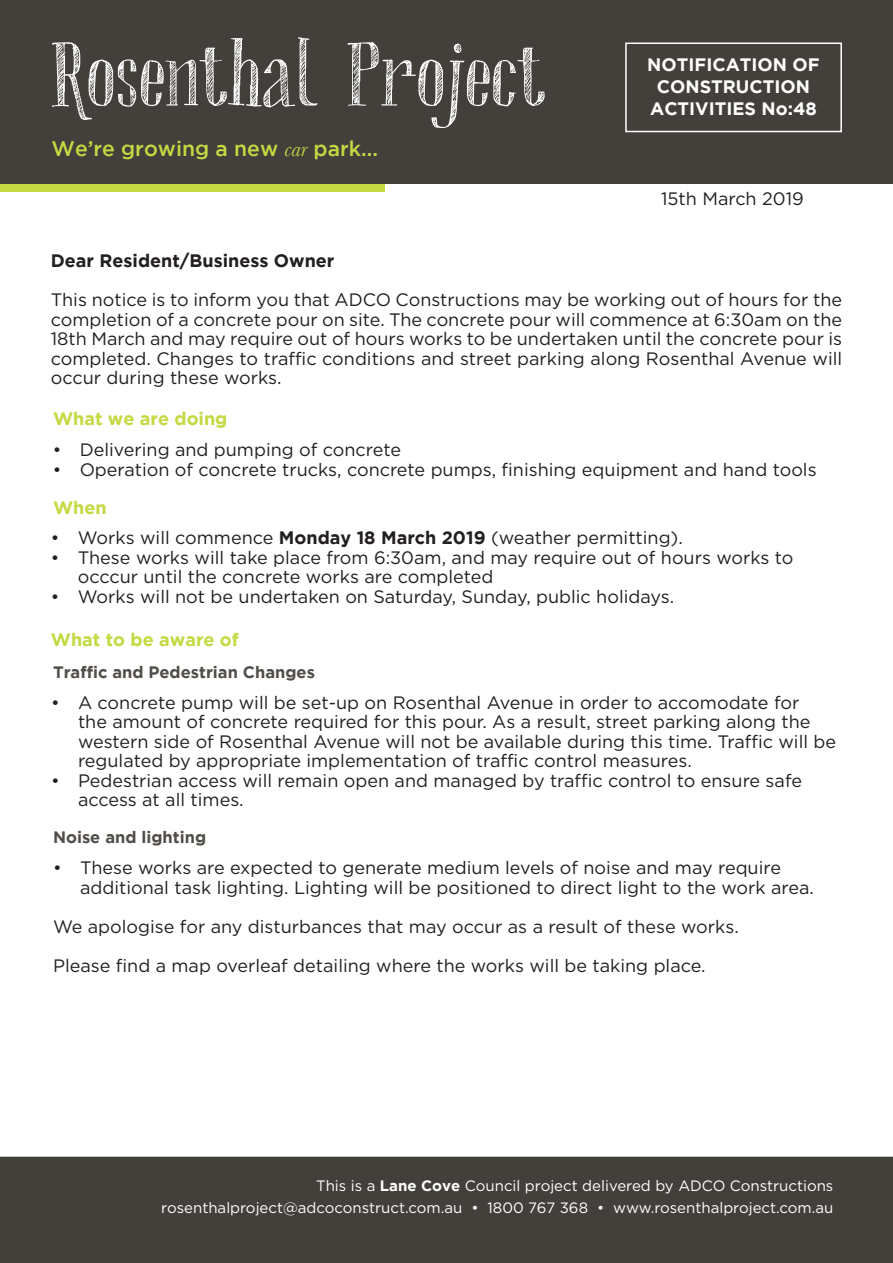
<style>
.page{position:relative;width:893px;height:1263px;background:#fff}
.page>*{position:absolute;margin:0;border:0;box-sizing:border-box;transform-origin:0 0}
.t1{font:90px "Chameleon Sketch Hatch";color:#fff}
.t2{font:500 21px "Gotham";color:#c4d942}
.t3{font:18px/19.5px "Gotham";color:#231f20}
.t4{font:700 18px/21.6px "Gotham";color:#fff;text-align:center}
.t5{font:700 18px "Gotham";color:#c4d942}
.t6{font:700 18px "Gotham";color:#231f20}
.t7{font:700 16.5px "Gotham";color:#514d48}
.t8{font:15px "Gotham";color:#fff}
.s1{font-family:"Baskerville";font-weight:400;font-style:italic;font-size:22.2px}
.s2{font-weight:700}
</style>
<div class="page">
<div style="left:0;top:0;width:384px;height:192px;background:#c4d942"></div>
<div style="left:0;top:0;width:893px;height:183px;background:#433f3b"></div>
<div style="left:625px;top:43px;width:217px;height:89px;border:2px solid #fff"></div>
<div style="left:0;top:1157px;width:893px;height:106px;background:#433f3b"></div>
<p class="t1" style="left:51px;top:21px;width:497px">Rosenthal Project</p>
<p class="t2" style="left:52px;top:137px;width:328px">We’re growing a new <span class="s1">car</span> park...</p>
<p class="t4" style="left:647px;top:54px;width:174px">NOTIFICATION OF<br>CONSTRUCTION</p>
<p class="t4" style="left:650px;top:97px;width:168px">ACTIVITIES No:48</p>
<p class="t3" style="left:661px;top:189px;width:144px">15th March 2019</p>
<p class="t6" style="left:51px;top:251px;width:285px">Dear Resident/Business Owner</p>
<p class="t3" style="left:51px;top:290px;width:793px;text-align:justify">This notice is to inform you that ADCO Constructions may be working out of hours for the completion of a concrete pour on site. The concrete pour will commence at 6:30am on the 18th March and may require out of hours works to be undertaken until the concrete pour is completed. Changes to traffic conditions and street parking along Rosenthal Avenue will occur during these works.</p>
<p class="t5" style="left:53px;top:408px;width:176px">What we are doing</p>
<p class="t3" style="left:53px;top:440px;width:350px">• Delivering and pumping of concrete</p>
<p class="t3" style="left:53px;top:459px;width:765px">• Operation of concrete trucks, concrete pumps, finishing equipment and hand tools</p>
<p class="t5" style="left:53px;top:498px;width:55px">When</p>
<p class="t3" style="left:51px;top:528px;width:633px">• Works will commence <span class="s2">Monday 18 March 2019</span> (weather permitting).</p>
<p class="t3" style="left:78px;top:547px;width:717px;text-indent:-27px">• These works will take place from 6:30am, and may require out of hours works to occcur until the concrete works are completed</p>
<p class="t3" style="left:51px;top:586px;width:625px">• Works will not be undertaken on Saturday, Sunday, public holidays.</p>
<p class="t5" style="left:51px;top:630px;width:189px">What to be aware of</p>
<p class="t7" style="left:53px;top:663px;width:263px">Traffic and Pedestrian Changes</p>
<p class="t3" style="left:78px;top:692px;width:760px;text-indent:-27px">• A concrete pump will be set-up on Rosenthal Avenue in order to accomodate for<br>the amount of concrete required for this pour. As a result, street parking along the western side of Rosenthal Avenue will not be available during this time. Traffic will be regulated by appropriate implementation of traffic control measures.</p>
<p class="t3" style="left:78px;top:770px;width:726px;text-indent:-27px">• Pedestrian access will remain open and managed by traffic control to ensure safe access at all times.</p>
<p class="t7" style="left:53px;top:828px;width:155px">Noise and lighting</p>
<p class="t3" style="left:80px;top:858px;width:735px;text-indent:-27px">• These works are expected to generate medium levels of noise and may require additional task lighting. Lighting will be positioned to direct light to the work area.</p>
<p class="t3" style="left:53px;top:916px;width:687px">We apologise for any disturbances that may occur as a result of these works.</p>
<p class="t3" style="left:53px;top:955px;width:654px">Please find a map overleaf detailing where the works will be taking place.</p>
<p class="t8" style="left:316px;top:1177px;width:519px">This is a <span class="s2">Lane Cove</span> Council project delivered by ADCO Constructions</p>
<p class="t8" style="left:161px;top:1200px;width:674px">rosenthalproject@adcoconstruct.com.au • 1800 767 368 • www.rosenthalproject.com.au</p>
</div>
